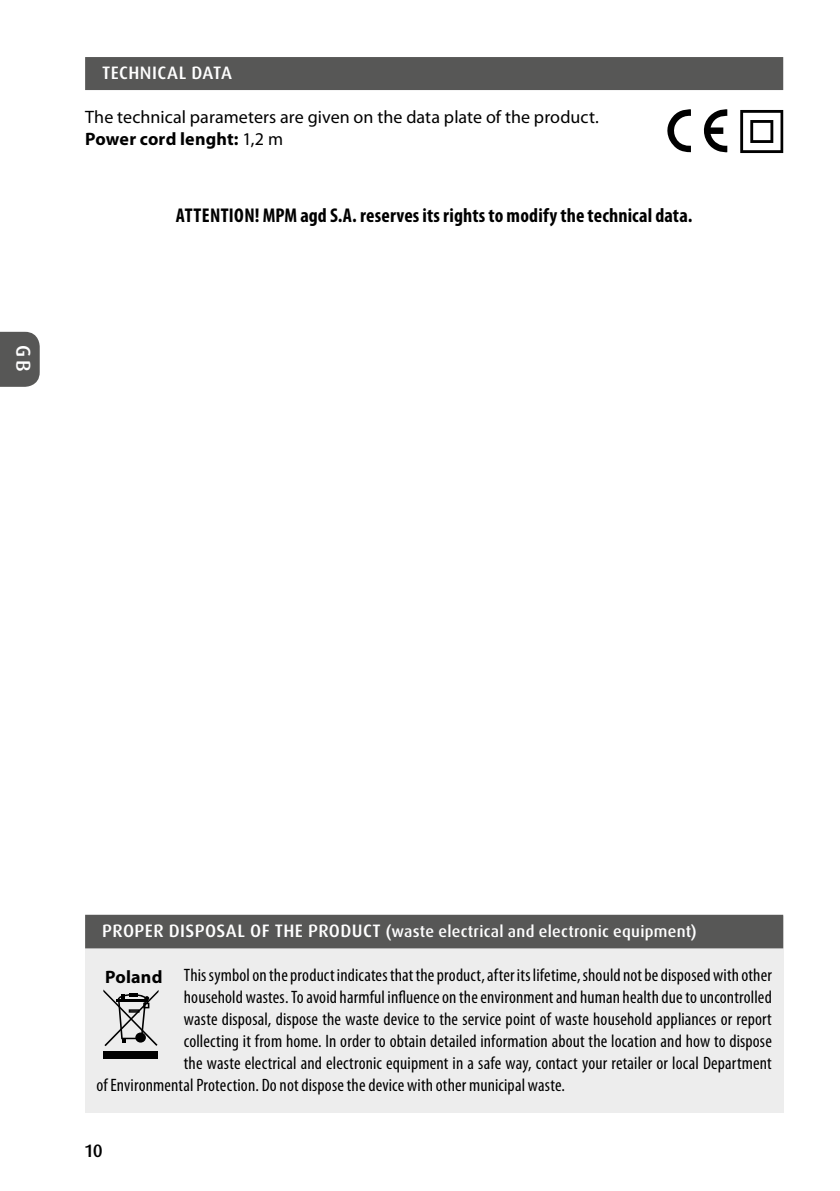
<style>
.page{position:relative;width:840px;height:1191px;background:#fff}
.page>*{position:absolute;margin:0;border:0;box-sizing:border-box;transform-origin:0 0}
.t1{font:700 condensed 20px "Myriad Pro";letter-spacing:.01em;color:#000}
.t2{font:500 20px "Dax Pro";color:#fff}
.t3{font:condensed 18px "Myriad Pro";letter-spacing:.01em;color:#000}
.t4{font:18px/22px "Myriad Pro";letter-spacing:.005em;color:#000}
.t5{font:500 18px "Dax Pro";letter-spacing:.02em;color:#fff}
.t6{font:700 18px "Myriad Pro";letter-spacing:.01em;color:#000}
.t7{font:500 18px "Dax Pro";color:#000}
.t8{font:500 16px "Dax Pro";letter-spacing:.015em;color:#fff}
.s1{font-weight:700}
.s2{font-size:18px}
</style>
<div class="page">
<svg style="left:0;top:332px;width:40px;height:55px;background:#5f5f5e"></svg>
<div style="left:85px;top:57px;width:697px;height:33px;background:#575756"></div>
<svg style="left:667px;top:109px;width:23px;height:43px"></svg>
<svg style="left:703px;top:109px;width:24px;height:44px"></svg>
<svg style="left:740px;top:110px;width:42px;height:43px"></svg>
<div style="left:85px;top:916px;width:697px;height:197px;background:#ededed"></div>
<div style="left:85px;top:914px;width:697px;height:34px;background:#575756"></div>
<svg style="left:103px;top:989px;width:55px;height:57px"></svg>
<div style="left:104px;top:1051px;width:54px;height:8px;background:#000"></div>
<p class="t2" style="left:36px;top:345px;width:28px;rotate:90deg">GB</p>
<p class="t5" style="left:102px;top:61px;width:131px">TECHNICAL DATA</p>
<p class="t4" style="left:85px;top:106px;width:515px">The technical parameters are given on the data plate of the product.<br><span class="s1">Power cord lenght:</span> 1,2 m</p>
<p class="t1" style="left:176px;top:204px;width:518px">ATTENTION! MPM agd S.A. reserves its rights to modify the technical data.</p>
<p class="t8" style="left:102px;top:921px;width:595px"><span class="s2">PROPER DISPOSAL OF THE PRODUCT</span> (waste electrical and electronic equipment)</p>
<p class="t3" style="left:184px;top:965px;width:589px">This symbol on the product indicates that the product, after its lifetime, should not be disposed with other</p>
<p class="t3" style="left:184px;top:987px;width:589px">household wastes. To avoid harmful influence on the environment and human health due to uncontrolled</p>
<p class="t3" style="left:184px;top:1009px;width:589px">waste disposal, dispose the waste device to the service point of waste household appliances or report</p>
<p class="t3" style="left:184px;top:1031px;width:589px">collecting it from home. In order to obtain detailed information about the location and how to dispose</p>
<p class="t3" style="left:184px;top:1053px;width:589px">the waste electrical and electronic equipment in a safe way, contact your retailer or local Department</p>
<p class="t3" style="left:96px;top:1075px;width:470px">of Environmental Protection. Do not dispose the device with other municipal waste.</p>
<p class="t6" style="left:105px;top:966px;width:59px">Poland</p>
<p class="t7" style="left:85px;top:1139px;width:19px">10</p>
</div>
